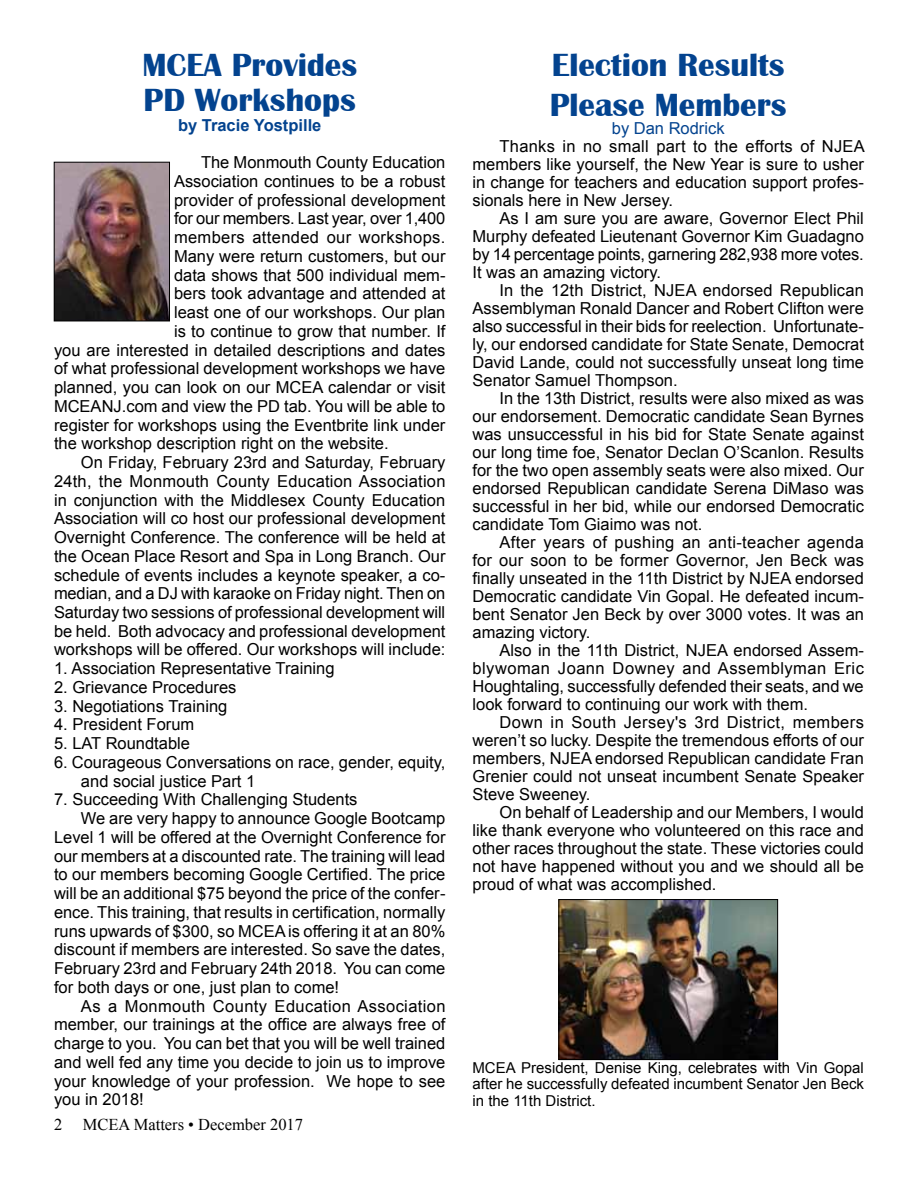
<style>
.page{position:relative;width:918px;height:1188px;background:#fff}
.page>*{position:absolute;margin:0;border:0;box-sizing:border-box;transform-origin:0 0}
.t1{font:700 33px/34.5px "Britannic";color:#03438f}
.t2{font:16.5px/18px "Arial";color:#000;text-align:justify}
.t3{font:16.5px "Arial";letter-spacing:.02em;color:#000}
.t4{font:16.5px "Times New Roman";color:#000}
.t5{font:700 16.5px "Arial";color:#03438f}
.t6{font:16.5px "Arial";color:#03438f}
.t7{font:15px/16.5px "Arial";color:#000;text-align:justify}
</style>
<div class="page">
<img style="left:56px;top:164px;width:112px;height:155px">
<div style="left:54px;top:162px;width:116px;height:159px;border:1px solid #000"></div>
<img style="left:561px;top:901px;width:215px;height:157px">
<div style="left:559px;top:899px;width:219px;height:161px;border:1px solid #000"></div>
<h1 class="t1" style="left:142px;top:51px;width:216px">MCEA Provides<br>PD Workshops</h1>
<p class="t5" style="left:178px;top:114px;width:145px">by Tracie Yostpille</p>
<p class="t2" style="left:201px;top:154px;width:246px">The Monmouth County Education</p>
<p class="t2" style="left:174px;top:173px;width:273px">Association continues to be a robust</p>
<p class="t2" style="left:174px;top:192px;width:273px">provider of professional development</p>
<p class="t2" style="left:174px;top:211px;width:273px">for our members. Last year, over 1,400</p>
<p class="t3" style="left:174px;top:230px;width:273px">members attended our workshops.</p>
<p class="t2" style="left:174px;top:248px;width:273px">Many were return customers, but our</p>
<p class="t2" style="left:174px;top:267px;width:273px">data shows that 500 individual mem-</p>
<p class="t2" style="left:174px;top:286px;width:273px">bers took advantage and attended at</p>
<p class="t2" style="left:174px;top:304px;width:273px">least one of our workshops. Our plan</p>
<p class="t2" style="left:174px;top:323px;width:273px">is to continue to grow that number. If</p>
<p class="t2" style="left:54px;top:342px;width:393px">you are interested in detailed descriptions and dates</p>
<p class="t2" style="left:54px;top:361px;width:393px">of what professional development workshops we have</p>
<p class="t2" style="left:54px;top:379px;width:393px">planned, you can look on our MCEA calendar or visit</p>
<p class="t2" style="left:54px;top:398px;width:393px">MCEANJ.com and view the PD tab. You will be able to</p>
<p class="t2" style="left:54px;top:417px;width:393px">register for workshops using the Eventbrite link under</p>
<p class="t2" style="left:54px;top:436px;width:336px">the workshop description right on the website.</p>
<p class="t2" style="left:81px;top:454px;width:366px">On Friday, February 23rd and Saturday, February</p>
<p class="t2" style="left:54px;top:473px;width:393px">24th, the Monmouth County Education Association</p>
<p class="t2" style="left:54px;top:492px;width:393px">in conjunction with the Middlesex County Education</p>
<p class="t2" style="left:54px;top:511px;width:393px">Association will co host our professional development</p>
<p class="t2" style="left:54px;top:529px;width:393px">Overnight Conference. The conference will be held at</p>
<p class="t2" style="left:54px;top:548px;width:393px">the Ocean Place Resort and Spa in Long Branch. Our</p>
<p class="t2" style="left:54px;top:567px;width:393px">schedule of events includes a keynote speaker, a co-</p>
<p class="t2" style="left:54px;top:586px;width:393px">median, and a DJ with karaoke on Friday night. Then on</p>
<p class="t2" style="left:54px;top:604px;width:393px">Saturday two sessions of professional development will</p>
<p class="t2" style="left:54px;top:623px;width:393px">be held. Both advocacy and professional development</p>
<p class="t2" style="left:54px;top:642px;width:393px">workshops will be offered. Our workshops will include:</p>
<p class="t2" style="left:54px;top:661px;width:282px">1. Association Representative Training</p>
<p class="t2" style="left:54px;top:679px;width:184px">2. Grievance Procedures</p>
<p class="t2" style="left:54px;top:698px;width:175px">3. Negotiations Training</p>
<p class="t2" style="left:54px;top:717px;width:142px">4. President Forum</p>
<p class="t2" style="left:54px;top:735px;width:138px">5. LAT Roundtable</p>
<p class="t2" style="left:81px;top:754px;width:366px;line-height:18.8px;text-indent:-27px">6. Courageous Conversations on race, gender, equity, and social justice Part 1</p>
<p class="t2" style="left:54px;top:792px;width:305px">7. Succeeding With Challenging Students</p>
<p class="t2" style="left:81px;top:810px;width:366px">We are very happy to announce Google Bootcamp</p>
<p class="t2" style="left:54px;top:829px;width:393px">Level 1 will be offered at the Overnight Conference for</p>
<p class="t2" style="left:54px;top:848px;width:393px">our members at a discounted rate. The training will lead</p>
<p class="t2" style="left:54px;top:866px;width:393px">to our members becoming Google Certified. The price</p>
<p class="t2" style="left:54px;top:885px;width:393px">will be an additional $75 beyond the price of the confer-</p>
<p class="t2" style="left:54px;top:903px;width:393px">ence. This training, that results in certification, normally</p>
<p class="t2" style="left:54px;top:923px;width:393px">runs upwards of $300, so MCEA is offering it at an 80%</p>
<p class="t2" style="left:54px;top:942px;width:393px">discount if members are interested. So save the dates,</p>
<p class="t2" style="left:54px;top:960px;width:393px">February 23rd and February 24th 2018. You can come</p>
<p class="t2" style="left:54px;top:979px;width:287px">for both days or one, just plan to come!</p>
<p class="t3" style="left:81px;top:999px;width:366px">As a Monmouth County Education Association</p>
<p class="t2" style="left:54px;top:1016px;width:393px">member, our trainings at the office are always free of</p>
<p class="t2" style="left:54px;top:1035px;width:393px">charge to you. You can bet that you will be well trained</p>
<p class="t2" style="left:54px;top:1054px;width:393px">and well fed any time you decide to join us to improve</p>
<p class="t2" style="left:54px;top:1073px;width:393px">your knowledge of your profession. We hope to see</p>
<p class="t2" style="left:54px;top:1092px;width:91px">you in 2018!</p>
<p class="t4" style="left:54px;top:1114px;width:10px">2</p>
<p class="t4" style="left:83px;top:1114px;width:222px">MCEA Matters • December 2017</p>
<h1 class="t1" style="left:550px;top:48px;width:238px;line-height:39.6px">Election Results<br>Please Members</h1>
<p class="t6" style="left:612px;top:121px;width:114px">by Dan Rodrick</p>
<p class="t2" style="left:473px;top:138px;width:394px;text-indent:27px">Thanks in no small part to the efforts of NJEA members like yourself, the New Year is sure to usher in change for teachers and education support profes&shy;sionals here in New Jersey.</p>
<p class="t2" style="left:473px;top:210px;width:393px;text-indent:27px">As I am sure you are aware, Governor Elect Phil Murphy defeated Lieutenant Governor Kim Guadagno by 14 percentage points, garnering 282,938 more votes.<br>It was an amazing victory.</p>
<p class="t2" style="left:473px;top:282px;width:393px;text-indent:27px">In the 12th District, NJEA endorsed Republican Assemblyman Ronald Dancer and Robert Clifton were also successful in their bids for reelection. Unfortunate&shy;ly, our endorsed candidate for State Senate, Democrat David Lande, could not successfully unseat long time Senator Samuel Thompson.</p>
<p class="t2" style="left:473px;top:390px;width:393px;text-indent:27px">In the 13th District, results were also mixed as was our endorsement. Democratic candidate Sean Byrnes was unsuccessful in his bid for State Senate against our long time foe, Senator Declan O’Scanlon. Results for the two open assembly seats were also mixed. Our endorsed Republican candidate Serena DiMaso was successful in her bid, while our endorsed Democratic candidate Tom Giaimo was not.</p>
<p class="t2" style="left:473px;top:534px;width:393px;text-indent:27px">After years of pushing an anti-teacher agenda for our soon to be former Governor, Jen Beck was finally unseated in the 11th District by NJEA endorsed Democratic candidate Vin Gopal. He defeated incum&shy;bent Senator Jen Beck by over 3000 votes. It was an amazing victory.</p>
<p class="t2" style="left:473px;top:642px;width:393px;text-indent:27px">Also in the 11th District, NJEA endorsed Assem&shy;blywoman Joann Downey and Assemblyman Eric Houghtaling, successfully defended their seats, and we look forward to continuing our work with them.</p>
<p class="t2" style="left:473px;top:714px;width:393px;text-indent:27px">Down in South Jersey's 3rd District, members weren’t so lucky. Despite the tremendous efforts of our members, NJEA endorsed Republican candidate Fran Grenier could not unseat incumbent Senate Speaker Steve Sweeney.</p>
<p class="t2" style="left:473px;top:804px;width:393px;text-indent:27px">On behalf of Leadership and our Members, I would like thank everyone who volunteered on this race and other races throughout the state. These victories could not have happened without you and we should all be proud of what was accomplished.</p>
<p class="t7" style="left:472px;top:1060px;width:393px">MCEA President, Denise King, celebrates with Vin Gopal after he successfully defeated incumbent Senator Jen Beck in the 11th District.</p>
</div>
